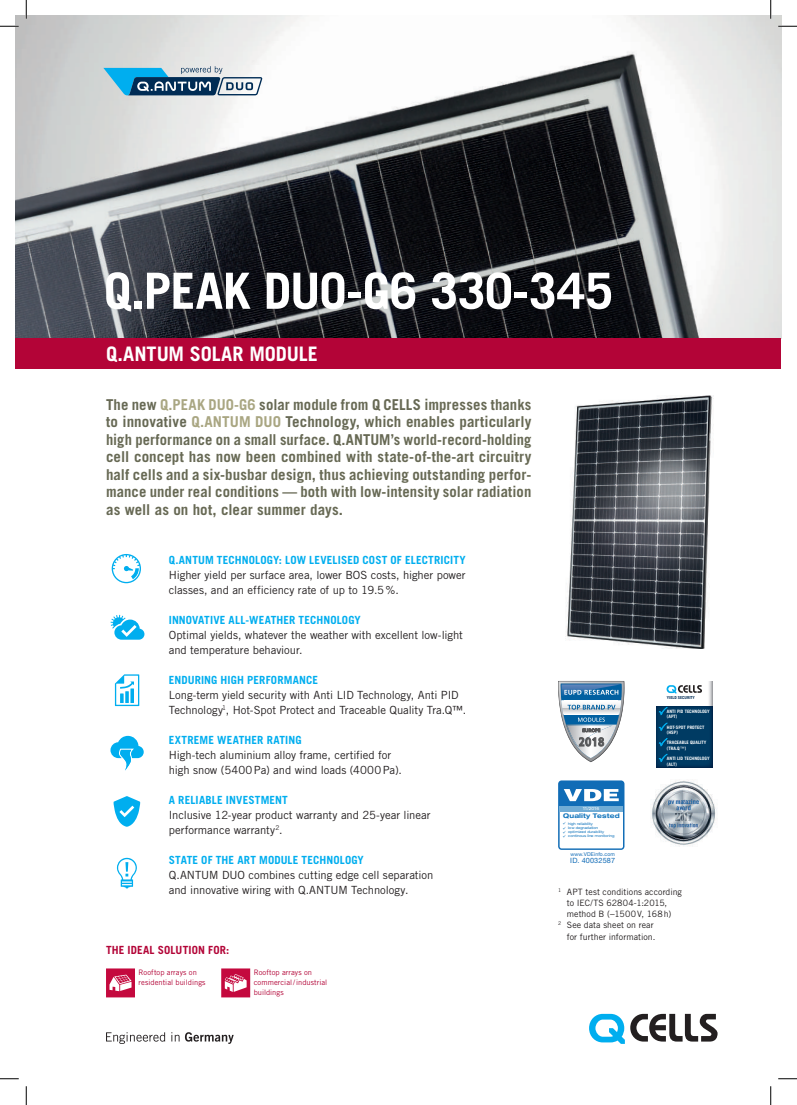
<style>
.page{position:relative;width:797px;height:1105px;background:#fff}
.page>*{position:absolute;margin:0;border:0;box-sizing:border-box;transform-origin:0 0}
.t1{font:700 50px "Trade Gothic LT Std";letter-spacing:-.01em;color:#fff}
.t2{font:700 20px "Trade Gothic LT Std";letter-spacing:-.005em;color:#fff}
.t3{font:700 15px/17.5px "Trade Gothic LT Pro";letter-spacing:.005em;color:#676954;text-align:justify}
.t4{font:11.25px/15px "Trade Gothic LT Pro";letter-spacing:-.005em;color:#231f20}
.t5{font:700 11.25px "Trade Gothic LT Pro";letter-spacing:.01em;color:#00aeef}
.t6{font:700 11.25px "Trade Gothic LT Pro";letter-spacing:.01em;color:#b30437}
.t7{font:8.75px "Trade Gothic LT Pro";letter-spacing:.005em;color:#231f20}
.t8{font:7.5px/10px "Trade Gothic LT Pro";letter-spacing:.01em;color:#b30437}
.t9{font:7.25px "Helvetica Neue LT Std";letter-spacing:.02em;color:#106bb6}
.t10{font:700 expanded 6.38px "Helvetica Neue LT Std";letter-spacing:.02em;color:#1074bc}
.t11{font:5.12px "Helvetica Neue LT Std";letter-spacing:.02em;color:#106bb6}
.t12{font:700 4.62px/5.5px "Trade Gothic LT";color:#fff}
.t13{font:expanded 4.25px "Helvetica Neue LT Std";color:#fff}
.t14{font:4.25px/4.2px "Wingdings";color:#1074bc;text-align:justify}
.t15{font:700 4.12px "Trade Gothic LT";color:#002c55}
.t16{font:expanded 3.5px/4.2px "Helvetica Neue LT Std";color:#1074bc}
.s1{color:#a9a682}
.s2{font-weight:400}
</style>
<div class="page">
<img style="left:16px;top:16px;width:765px;height:323px">
<svg style="left:589px;top:1014px;width:128px;height:30px"></svg>
<svg style="left:106px;top:1032px;width:59px;height:12px"></svg>
<svg style="left:171px;top:1032px;width:8px;height:9px"></svg>
<svg style="left:185px;top:1032px;width:49px;height:12px"></svg>
<svg style="left:103px;top:66px;width:159px;height:29px;background:#73a0b8"></svg>
<img style="left:565px;top:396px;width:148px;height:253px">
<svg style="left:558px;top:681px;width:66px;height:81px"></svg>
<svg style="left:106px;top:968px;width:29px;height:29px"></svg>
<img style="left:656px;top:705px;width:56px;height:63px">
<svg style="left:658px;top:707px;width:9px;height:8px"></svg>
<svg style="left:658px;top:722px;width:9px;height:9px"></svg>
<img style="left:709px;top:681px;width:3px;height:24px">
<svg style="left:666px;top:685px;width:36px;height:8px"></svg>
<svg style="left:658px;top:738px;width:9px;height:9px"></svg>
<svg style="left:658px;top:754px;width:9px;height:8px"></svg>
<div style="left:558px;top:780px;width:66px;height:70px;background:#106cb6;border-radius:3px"></div>
<svg style="left:559px;top:789px;width:64px;height:59px"></svg>
<div style="left:559px;top:806px;width:64px;height:5px;background:#70acd5"></div>
<svg style="left:111px;top:615px;width:33px;height:25px"></svg>
<svg style="left:115px;top:674px;width:24px;height:32px"></svg>
<svg style="left:112px;top:554px;width:29px;height:29px"></svg>
<svg style="left:114px;top:796px;width:26px;height:31px"></svg>
<svg style="left:110px;top:736px;width:33px;height:35px"></svg>
<svg style="left:117px;top:858px;width:20px;height:30px"></svg>
<svg style="left:221px;top:968px;width:29px;height:29px"></svg>
<img style="left:651px;top:780px;width:66px;height:67px">
<div style="left:16px;top:339px;width:765px;height:30px;background:#b30437"></div>
<svg style="left:0;top:25px;width:19px;height:2px"></svg>
<svg style="left:778px;top:25px;width:19px;height:2px"></svg>
<svg style="left:0;top:1078px;width:19px;height:1px"></svg>
<svg style="left:778px;top:1078px;width:19px;height:1px"></svg>
<svg style="left:25px;top:0;width:2px;height:19px"></svg>
<svg style="left:25px;top:1086px;width:2px;height:19px"></svg>
<svg style="left:770px;top:0;width:1px;height:19px"></svg>
<svg style="left:770px;top:1086px;width:1px;height:19px"></svg>
<h1 class="t1" style="left:104px;top:260px;width:511px">Q.PEAK DUO-G6 330-345</h1>
<h2 class="t2" style="left:106px;top:342px;width:213px">Q.ANTUM SOLAR MODULE</h2>
<p class="t3" style="left:106px;top:395px;width:427px">The new <span class="s1">Q.PEAK DUO-G6</span> solar module from Q CELLS impresses thanks to innovative <span class="s1">Q.ANTUM DUO</span> Technology, which enables particularly high performance on a small surface. Q.ANTUM’s world-record-holding cell concept has now been combined with state-of-the-art circuitry half cells and a six-busbar design, thus achieving outstanding perfor&shy;mance under real conditions — both with low-intensity solar radiation as well as on hot, clear summer days.</p>
<p class="t5" style="left:169px;top:553px;width:298px">Q.ANTUM TECHNOLOGY: LOW LEVELISED COST OF ELECTRICITY</p>
<p class="t4" style="left:169px;top:567px;width:298px">Higher yield per surface area, lower BOS costs, higher power classes, and an efficiency rate of up to 19.5 %.</p>
<p class="t5" style="left:169px;top:613px;width:193px">INNOVATIVE ALL-WEATHER TECHNOLOGY</p>
<p class="t4" style="left:169px;top:627px;width:295px">Optimal yields, whatever the weather with excellent low-light and temperature behaviour.</p>
<p class="t5" style="left:169px;top:673px;width:151px">ENDURING HIGH PERFORMANCE</p>
<p class="t4" style="left:169px;top:687px;width:299px">Long-term yield security with Anti LID Technology, Anti PID<br>Technology<sup>1</sup>, Hot-Spot Protect and Traceable Quality Tra.Q™.</p>
<p class="t5" style="left:169px;top:733px;width:134px">EXTREME WEATHER RATING</p>
<p class="t4" style="left:169px;top:747px;width:234px">High-tech aluminium alloy frame, certified for high snow (5400 Pa) and wind loads (4000 Pa).</p>
<p class="t5" style="left:169px;top:793px;width:121px">A RELIABLE INVESTMENT</p>
<p class="t4" style="left:169px;top:807px;width:263px">Inclusive 12-year product warranty and 25-year linear performance warranty<sup>2</sup>.</p>
<p class="t5" style="left:169px;top:853px;width:196px">STATE OF THE ART MODULE TECHNOLOGY</p>
<p class="t4" style="left:169px;top:867px;width:266px">Q.ANTUM DUO combines cutting edge cell separation and innovative wiring with Q.ANTUM Technology.</p>
<p class="t6" style="left:106px;top:943px;width:125px">THE IDEAL SOLUTION FOR:</p>
<p class="t8" style="left:138px;top:967px;width:69px">Rooftop arrays on residential buildings</p>
<p class="t8" style="left:254px;top:967px;width:75px">Rooftop arrays on commercial / industrial buildings</p>
<p class="t15" style="left:667px;top:695px;width:29px">YIELD SECURITY</p>
<p class="t12" style="left:667px;top:708px;width:44px">ANTI PID TECHNOLOGY (APT)</p>
<p class="t12" style="left:667px;top:724px;width:39px">HOT-SPOT PROTECT (HSP)</p>
<p class="t12" style="left:667px;top:740px;width:41px">TRACEABLE QUALITY (TRA.Q<span class="s2">™</span>)</p>
<p class="t13" style="left:583px;top:806px;width:17px">11/2016</p>
<p class="t10" style="left:563px;top:812px;width:58px">Quality Tested</p>
<p class="t16" style="left:568px;top:821px;width:48px">high reliability<br>low degradation optimized durability continous line monitoring</p>
<p class="t14" style="left:563px;top:822px;width:5px">✓ ✓ ✓ ✓</p>
<p class="t11" style="left:570px;top:851px;width:46px">www.VDEinfo.com</p>
<p class="t9" style="left:570px;top:856px;width:46px">ID. 40032587</p>
<p class="t12" style="left:667px;top:756px;width:44px">ANTI LID TECHNOLOGY (ALT)</p>
<p class="t7" style="left:558px;top:886px;width:125px"><sup>1</sup> APT test conditions according</p>
<p class="t7" style="left:567px;top:897px;width:102px">to IEC/TS 62804-1:2015,</p>
<p class="t7" style="left:567px;top:908px;width:106px">method B (−1500 V, 168 h)</p>
<p class="t7" style="left:558px;top:920px;width:97px"><sup>2</sup> See data sheet on rear</p>
<p class="t7" style="left:567px;top:931px;width:90px">for further information.</p>
</div>
